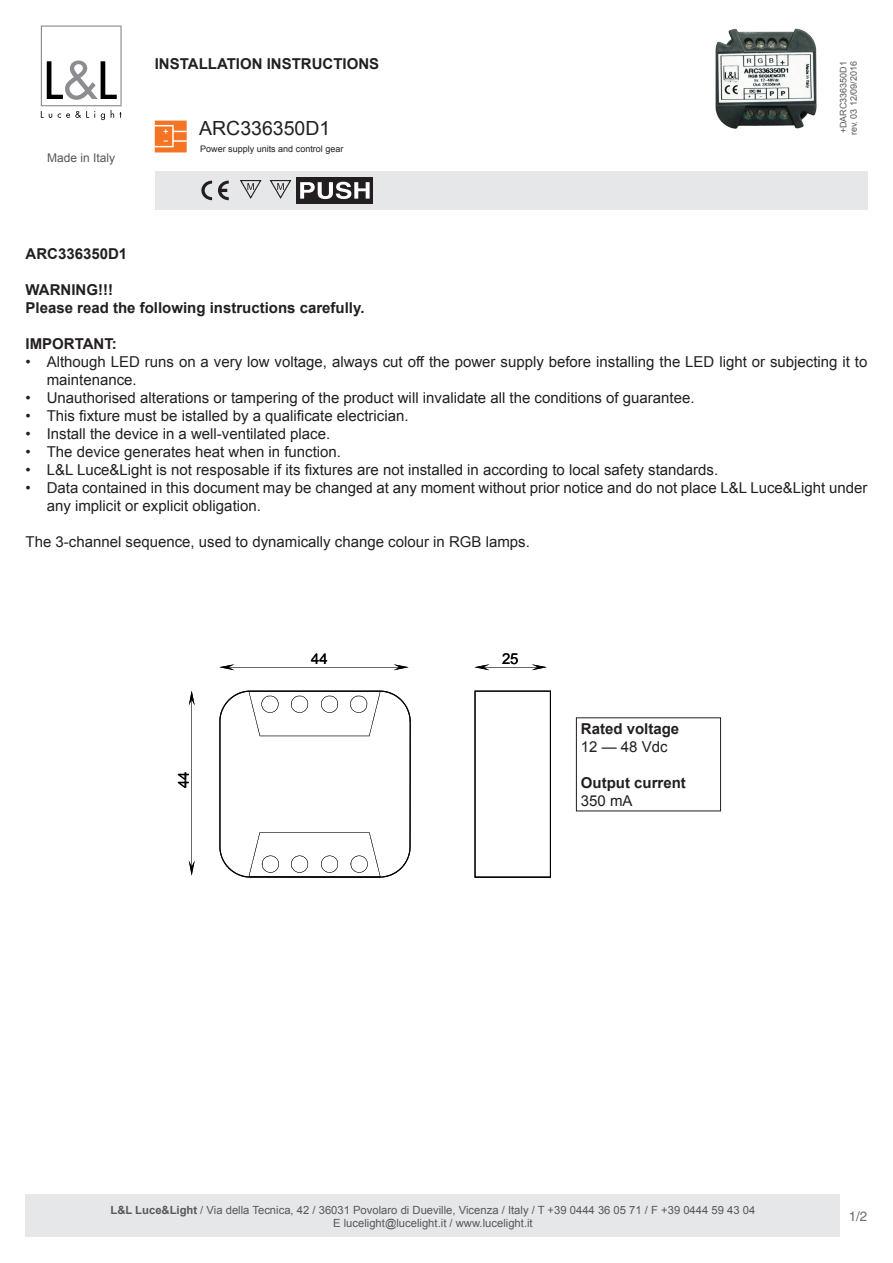
<style>
.page{position:relative;width:893px;height:1263px;background:#fff}
.page>*{position:absolute;margin:0;border:0;box-sizing:border-box;transform-origin:0 0}
.t1{font:19.5px "Arial";color:#231f20}
.t2{font:15px/18px "Arial";color:#231f20}
.t3{font:700 15px "Arial";color:#231f20}
.t4{font:15px "Arial";color:#000001}
.t5{font:13.5px "Helvetica LT Std";color:#6c6d70}
.t6{font:12px "Arial";color:#57585a}
.t7{font:11.25px "Arial";color:#57585a}
.t8{font:9px "Arial";color:#231f20}
.t9{font:9px "Arial";color:#57585a}
.s1{font-weight:700}
</style>
<div class="page">
<svg style="left:155px;top:121px;width:32px;height:31px"></svg>
<svg style="left:41px;top:26px;width:81px;height:94px"></svg>
<div style="left:155px;top:171px;width:712px;height:38px;background:#e6e7e9"></div>
<img style="left:715px;top:28px;width:102px;height:101px">
<div style="left:26px;top:1194px;width:814px;height:43px;background:#e6e7e9"></div>
<svg style="left:218px;top:181px;width:11px;height:19px"></svg>
<svg style="left:201px;top:181px;width:11px;height:19px"></svg>
<svg style="left:240px;top:180px;width:22px;height:19px"></svg>
<svg style="left:270px;top:180px;width:21px;height:19px"></svg>
<div style="left:297px;top:177px;width:76px;height:27px;background:#231f20"></div>
<svg style="left:300px;top:182px;width:70px;height:17px"></svg>
<svg style="left:219px;top:691px;width:192px;height:187px"></svg>
<svg style="left:474px;top:691px;width:77px;height:187px"></svg>
<svg style="left:219px;top:664px;width:190px;height:6px"></svg>
<svg style="left:189px;top:691px;width:6px;height:185px"></svg>
<svg style="left:474px;top:664px;width:73px;height:6px"></svg>
<div style="left:576px;top:718px;width:145px;height:93px;border:1px solid #231f20"></div>
<p class="t6" style="left:47px;top:150px;width:70px">Made in Italy</p>
<p class="t3" style="left:155px;top:54px;width:226px">INSTALLATION INSTRUCTIONS</p>
<p class="t1" style="left:199px;top:115px;width:133px">ARC336350D1</p>
<p class="t8" style="left:200px;top:143px;width:145px">Power supply units and control gear</p>
<p class="t9" style="left:837px;top:133px;width:74px;rotate:-90deg">+DARC336350D1</p>
<p class="t9" style="left:848px;top:135px;width:76px;rotate:-90deg">rev. 03 12/09/2016</p>
<p class="t3" style="left:26px;top:243px;width:103px">ARC336350D1</p>
<p class="t3" style="left:26px;top:279px;width:89px">WARNING!!!</p>
<p class="t3" style="left:26px;top:297px;width:340px">Please read the following instructions carefully.</p>
<p class="t3" style="left:26px;top:333px;width:93px">IMPORTANT:</p>
<p class="t2" style="left:47px;top:352px;width:822px;text-indent:-21px">• Although LED runs on a very low voltage, always cut off the power supply before installing the LED light or subjecting it to maintenance.</p>
<p class="t2" style="left:26px;top:388px;width:671px">• Unauthorised alterations or tampering of the product will invalidate all the conditions of guarantee.</p>
<p class="t2" style="left:26px;top:406px;width:385px">• This fixture must be istalled by a qualificate electrician.</p>
<p class="t2" style="left:26px;top:424px;width:306px">• Install the device in a well-ventilated place.</p>
<p class="t2" style="left:26px;top:442px;width:317px">• The device generates heat when in function.</p>
<p class="t2" style="left:26px;top:460px;width:694px">• L&amp;L Luce&amp;Light is not resposable if its fixtures are not installed in according to local safety standards.</p>
<p class="t2" style="left:47px;top:478px;width:822px;text-indent:-21px">• Data contained in this document may be changed at any moment without prior notice and do not place L&amp;L Luce&amp;Light under any implicit or explicit obligation.</p>
<p class="t2" style="left:26px;top:532px;width:506px">The 3-channel sequence, used to dynamically change colour in RGB lamps.</p>
<p class="t4" style="left:174px;top:788px;width:18px;rotate:-90deg">44</p>
<p class="t4" style="left:311px;top:649px;width:18px">44</p>
<p class="t4" style="left:502px;top:649px;width:18px">25</p>
<p class="t3" style="left:581px;top:718px;width:100px">Rated voltage</p>
<p class="t2" style="left:581px;top:738px;width:88px">12 — 48 Vdc</p>
<p class="t3" style="left:581px;top:772px;width:106px">Output current</p>
<p class="t2" style="left:581px;top:792px;width:53px">350 mA</p>
<p class="t7" style="left:111px;top:1203px;width:646px"><span class="s1">L&amp;L Luce&amp;Light</span> / Via della Tecnica, 42 / 36031 Povolaro di Dueville, Vicenza / Italy / T +39 0444 36 05 71 / F +39 0444 59 43 04</p>
<p class="t7" style="left:333px;top:1216px;width:201px">E lucelight@lucelight.it / www.lucelight.it</p>
<p class="t5" style="left:849px;top:1208px;width:20px">1/2</p>
</div>
